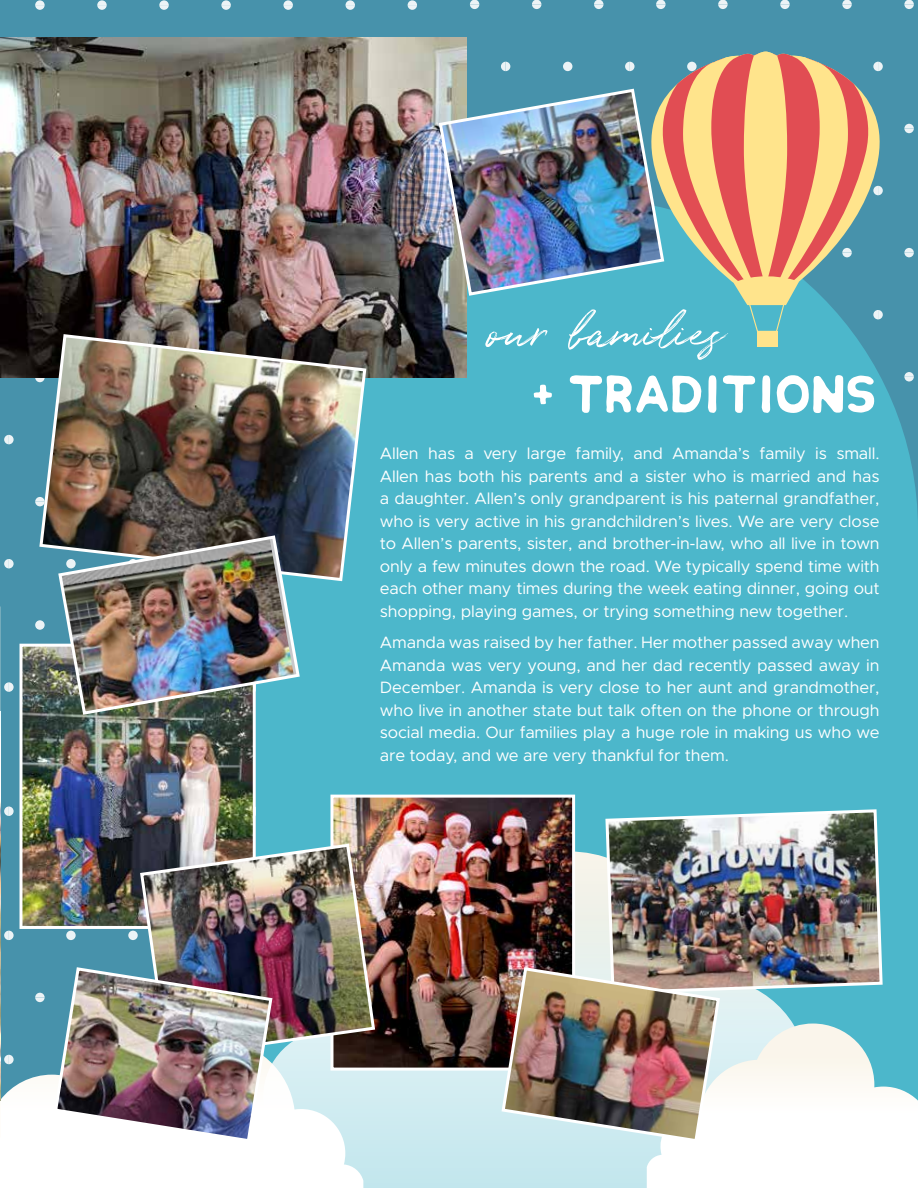
<style>
.page{position:relative;width:918px;height:1188px;background:#4792ab}
.page>*{position:absolute;margin:0;border:0;box-sizing:border-box;transform-origin:0 0}
.t1{font:85.95px "Paradise Thoughts";color:#fff}
.t2{font:69px "Chlakh";color:#fff}
.t3{font:16.5px/22.5px "Metropolis";letter-spacing:-.01em;color:#fff;text-align:justify}
</style>
<div class="page">
<svg style="left:4px;top:559px;width:10px;height:9px"></svg>
<svg style="left:35px;top:497px;width:3px;height:9px"></svg>
<svg style="left:4px;top:435px;width:10px;height:9px"></svg>
<svg style="left:97px;top:0;width:10px;height:10px"></svg>
<svg style="left:35px;top:0;width:10px;height:10px"></svg>
<svg style="left:221px;top:0;width:10px;height:10px"></svg>
<svg style="left:159px;top:0;width:10px;height:10px"></svg>
<svg style="left:346px;top:0;width:9px;height:10px"></svg>
<svg style="left:283px;top:0;width:10px;height:10px"></svg>
<svg style="left:408px;top:0;width:9px;height:10px"></svg>
<svg style="left:66px;top:931px;width:10px;height:9px"></svg>
<svg style="left:4px;top:931px;width:10px;height:9px"></svg>
<svg style="left:128px;top:931px;width:10px;height:9px"></svg>
<svg style="left:4px;top:807px;width:10px;height:9px"></svg>
<svg style="left:4px;top:682px;width:10px;height:10px"></svg>
<svg style="left:35px;top:620px;width:10px;height:10px"></svg>
<div style="left:563px;top:62px;width:9px;height:9px;background:#ecf3f6;border-radius:50%"></div>
<svg style="left:501px;top:62px;width:9px;height:9px"></svg>
<svg style="left:625px;top:62px;width:10px;height:9px"></svg>
<svg style="left:904px;top:124px;width:10px;height:9px"></svg>
<svg style="left:470px;top:0;width:9px;height:9px"></svg>
<svg style="left:594px;top:0;width:9px;height:9px"></svg>
<svg style="left:532px;top:0;width:9px;height:9px"></svg>
<svg style="left:718px;top:0;width:10px;height:9px"></svg>
<svg style="left:656px;top:0;width:10px;height:9px"></svg>
<svg style="left:842px;top:0;width:10px;height:9px"></svg>
<svg style="left:780px;top:0;width:10px;height:9px"></svg>
<svg style="left:904px;top:0;width:10px;height:9px"></svg>
<div style="left:256px;top:247px;width:662px;height:777px;background:#4cb7cb"></div>
<img style="left:0;top:38px;width:466px;height:340px">
<img style="left:24px;top:648px;width:228px;height:277px">
<div style="left:20px;top:644px;width:236px;height:285px;border:3px solid #fff"></div>
<img style="left:0;top:992px;width:236px;height:196px">
<img style="left:236px;top:851px;width:572px;height:337px">
<img style="left:647px;top:1024px;width:271px;height:164px">
<img style="left:604px;top:808px;width:280px;height:188px">
<img style="left:0;top:712px;width:1px;height:388px">
<img style="left:334px;top:799px;width:237px;height:268px">
<div style="left:330px;top:795px;width:245px;height:276px;border:3px solid #fff"></div>
<img style="left:38px;top:332px;width:330px;height:251px">
<img style="left:437px;top:87px;width:204px;height:210px">
<img style="left:57px;top:534px;width:245px;height:183px">
<div style="left:757px;top:331px;width:20px;height:15px;background:#ffe48c"></div>
<svg style="left:641px;top:51px;width:249px;height:281px"></svg>
<img style="left:138px;top:842px;width:239px;height:219px">
<img style="left:500px;top:966px;width:228px;height:178px">
<img style="left:52px;top:966px;width:222px;height:178px">
<h1 class="t1" style="left:491px;top:265px;width:237px">our families</h1>
<h2 class="t2" style="left:534px;top:348px;width:346px">+ Traditions</h2>
<p class="t3" style="left:380px;top:442px;width:501px">Allen has a very large family, and Amanda’s family is small.<br>Allen has both his parents and a sister who is married and has a daughter. Allen’s only grandparent is his paternal grandfather, who is very active in his grandchildren’s lives. We are very close to Allen’s parents, sister, and brother-in-law, who all live in town only a few minutes down the road. We typically spend time with each other many times during the week eating dinner, going out shopping, playing games, or trying something new together.</p>
<p class="t3" style="left:380px;top:631px;width:501px">Amanda was raised by her father. Her mother passed away when Amanda was very young, and her dad recently passed away in December. Amanda is very close to her aunt and grandmother, who live in another state but talk often on the phone or through social media. Our families play a huge role in making us who we are today, and we are very thankful for them.</p>
</div>
